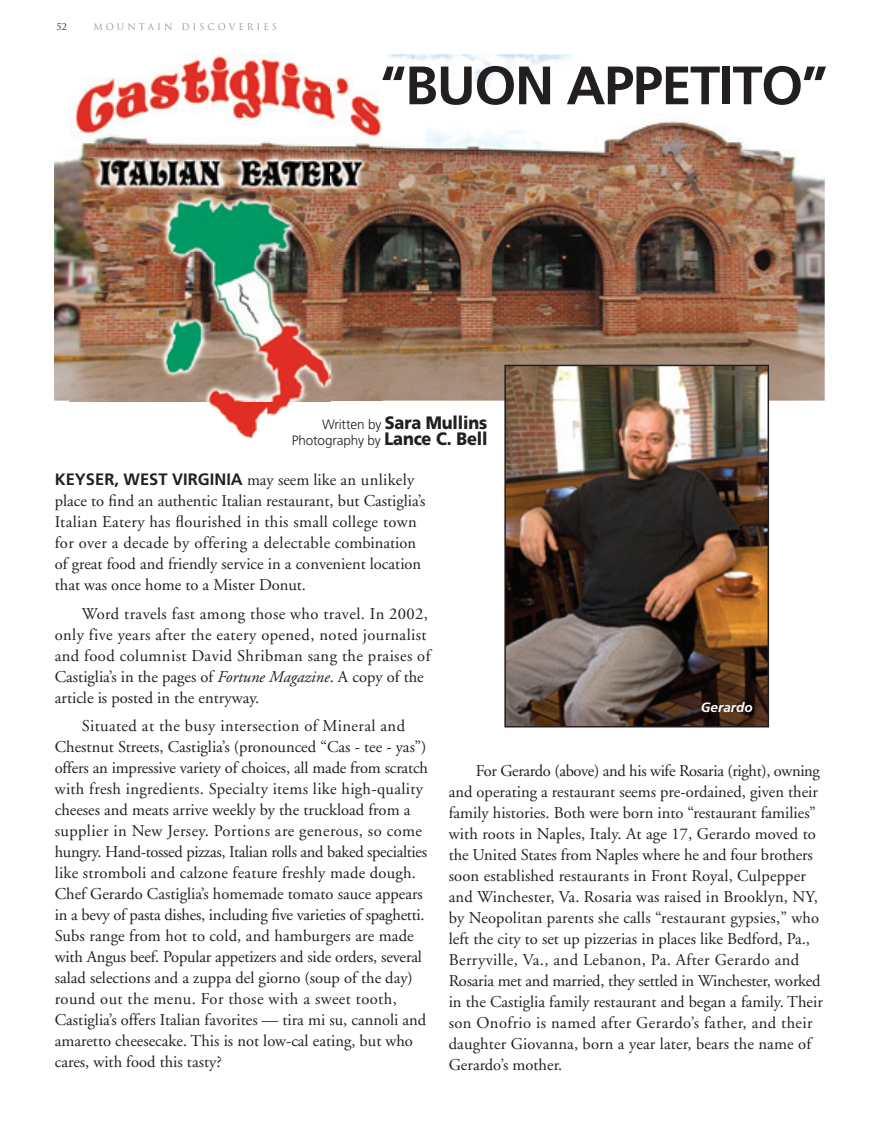
<style>
.page{position:relative;width:878px;height:1134px;background:#fff}
.page>*{position:absolute;margin:0;border:0;box-sizing:border-box;transform-origin:0 0}
.t1{font:700 54px "Frutiger";letter-spacing:-.025em;color:#231f20}
.t2{font:900 18px "Frutiger";letter-spacing:-.01em;color:#231f20;scale:.9 1}
.t3{font:16.5px/21px "Adobe Garamond";color:#231f20}
.t4{font:16.5px/21px "Adobe Garamond";letter-spacing:.025em;color:#231f20}
.t5{font:300 13.5px "Frutiger";letter-spacing:-.01em;color:#231f20}
.t6{font:italic 700 13.5px "Frutiger";color:#fff}
.t7{font:9px "Trajan";color:#939598}
.t8{font:9px "Trajan";color:#231f20}
.s1{font-weight:300;font-size:13.5px}
.s2{font-weight:900;font-size:18px}
.s3{font-family:"Frutiger";font-weight:700}
.s4{font-style:italic}
</style>
<div class="page">
<img style="left:54px;top:54px;width:770px;height:347px">
<img style="left:69px;top:54px;width:313px;height:385px">
<img style="left:504px;top:365px;width:265px;height:362px">
<p class="t8" style="left:57px;top:21px;width:12px">52</p>
<p class="t7" style="left:93px;top:21px;width:185px">M O U N T A I N D I S C O V E R I E S</p>
<h1 class="t1" style="left:380px;top:54px;width:449px">“BUON APPETITO”</h1>
<p class="t2" style="left:322px;top:412px;width:185px"><span class="s1">Written by</span> Sara Mullins</p>
<p class="t5" style="left:292px;top:433px;width:197px">Photography by <span class="s2">Lance C. Bell</span></p>
<p class="t3" style="left:55px;top:470px;width:372px"><span class="s3">KEYSER, WEST VIRGINIA</span> may seem like an unlikely place to find an authentic Italian restaurant, but Castiglia’s Italian Eatery has flourished in this small college town for over a decade by offering a delectable combination of great food and friendly service in a convenient location that was once home to a Mister Donut.</p>
<p class="t4" style="left:55px;top:603px;width:377px;text-indent:27px">Word travels fast among those who travel. In 2002, only five years after the eatery opened, noted journalist and food columnist David Shribman sang the praises of Castiglia’s in the pages of <span class="s4">Fortune Magazine</span>. A copy of the article is posted in the entryway.</p>
<p class="t3" style="left:55px;top:716px;width:375px;text-indent:27px">Situated at the busy intersection of Mineral and Chestnut Streets, Castiglia’s (pronounced “Cas - tee - yas”) offers an impressive variety of choices, all made from scratch with fresh ingredients. Specialty items like high-quality cheeses and meats arrive weekly by the truckload from a supplier in New Jersey. Portions are generous, so come hungry. Hand-tossed pizzas, Italian rolls and baked specialties like stromboli and calzone feature freshly made dough.<br>Chef Gerardo Castiglia’s homemade tomato sauce appears in a bevy of pasta dishes, including five varieties of spaghetti.<br>Subs range from hot to cold, and hamburgers are made with Angus beef. Popular appetizers and side orders, several salad selections and a zuppa del giorno (soup of the day) round out the menu. For those with a sweet tooth, Castiglia’s offers Italian favorites — tira mi su, cannoli and amaretto cheesecake. This is not low-cal eating, but who cares, with food this tasty?</p>
<p class="t6" style="left:700px;top:700px;width:53px">Gerardo</p>
<p class="t3" style="left:448px;top:760px;width:375px;text-indent:27px">For Gerardo (above) and his wife Rosaria (right), owning and operating a restaurant seems pre-ordained, given their family histories. Both were born into “restaurant families” with roots in Naples, Italy. At age 17, Gerardo moved to the United States from Naples where he and four brothers soon established restaurants in Front Royal, Culpepper and Winchester, Va. Rosaria was raised in Brooklyn, NY, by Neopolitan parents she calls “restaurant gypsies,” who left the city to set up pizzerias in places like Bedford, Pa., Berryville, Va., and Lebanon, Pa. After Gerardo and Rosaria met and married, they settled in Winchester, worked in the Castiglia family restaurant and began a family. Their son Onofrio is named after Gerardo’s father, and their daughter Giovanna, born a year later, bears the name of Gerardo’s mother.</p>
</div>
